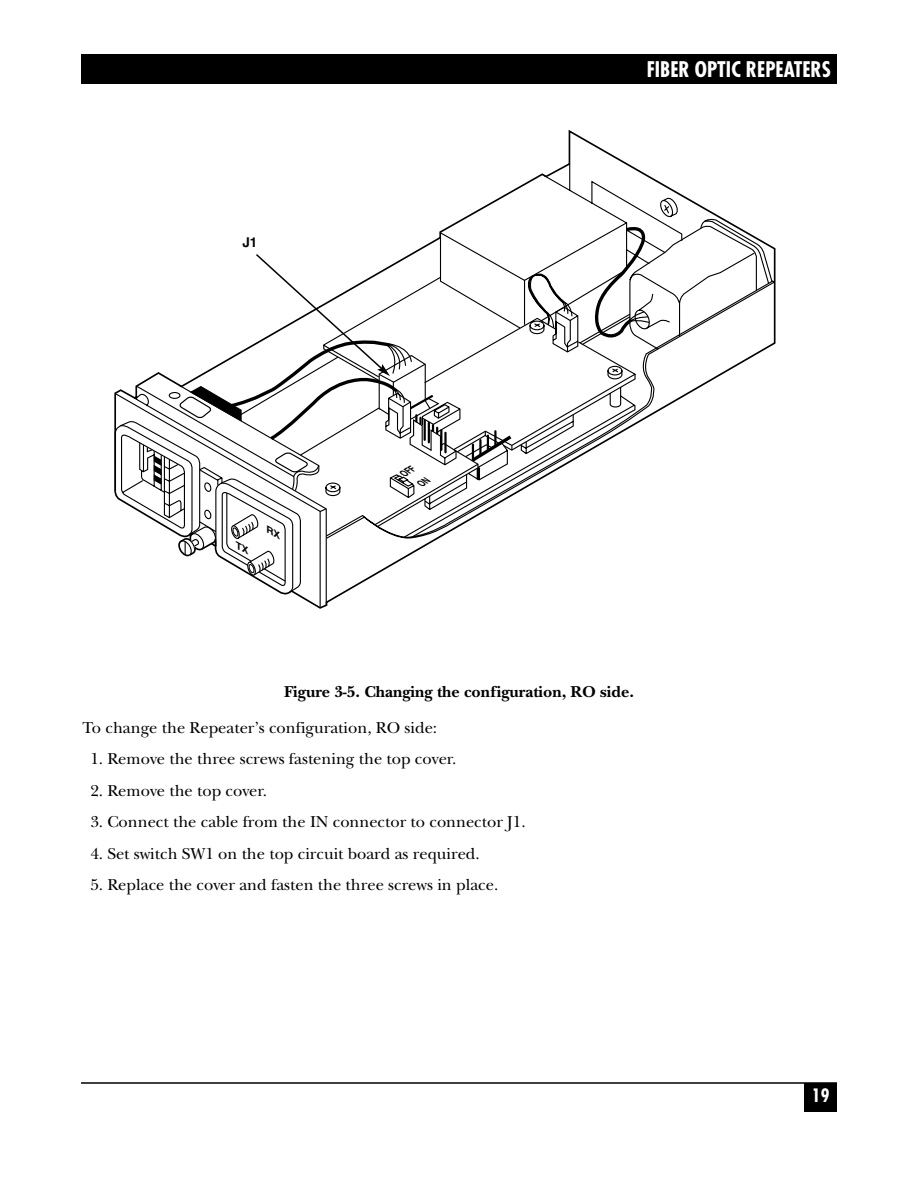
<style>
.page{position:relative;width:918px;height:1188px;background:#fff}
.page>*{position:absolute;margin:0;border:0;box-sizing:border-box;transform-origin:0 0}
.t1{font:700 condensed 21px "Futura";color:#fff}
.t2{font:700 condensed 18px "Futura";color:#fff}
.t3{font:16.5px "New Baskerville";color:#000}
.t4{font:700 16.5px "New Baskerville";color:#000}
.t5{font:700 13.5px "Helvetica";color:#000}
.t6{font:italic 700 10.2px/17.9px "Helvetica";color:#000;scale:.71 1}
</style>
<div class="page">
<div style="left:81px;top:54px;width:756px;height:30px;background:#000"></div>
<hr style="left:81px;top:1082px;width:756px;height:2px;background:#000">
<div style="left:804px;top:1083px;width:33px;height:28px;background:#000"></div>
<svg style="left:412px;top:216px;width:364px;height:244px"></svg>
<svg style="left:114px;top:253px;width:461px;height:342px"></svg>
<p class="t5" style="left:242px;top:237px;width:16px">J1</p>
<p class="t1" style="left:647px;top:60px;width:186px">FIBER OPTIC REPEATERS</p>
<p class="t6" style="left:407px;top:462px;width:17px;text-indent:-9px;rotate:-33deg">OFF<br>ON</p>
<p class="t4" style="left:284px;top:686px;width:351px">Figure 3-5. Changing the configuration, RO side.</p>
<p class="t3" style="left:83px;top:721px;width:356px">To change the Repeater’s configuration, RO side:</p>
<p class="t3" style="left:90px;top:753px;width:368px">1. Remove the three screws fastening the top cover.</p>
<p class="t3" style="left:90px;top:784px;width:178px">2. Remove the top cover.</p>
<p class="t3" style="left:90px;top:816px;width:437px">3. Connect the cable from the IN connector to connector J1.</p>
<p class="t3" style="left:90px;top:847px;width:391px">4. Set switch SW1 on the top circuit board as required.</p>
<p class="t3" style="left:90px;top:879px;width:410px">5. Replace the cover and fasten the three screws in place.</p>
<p class="t2" style="left:812px;top:1087px;width:19px">19</p>
</div>
